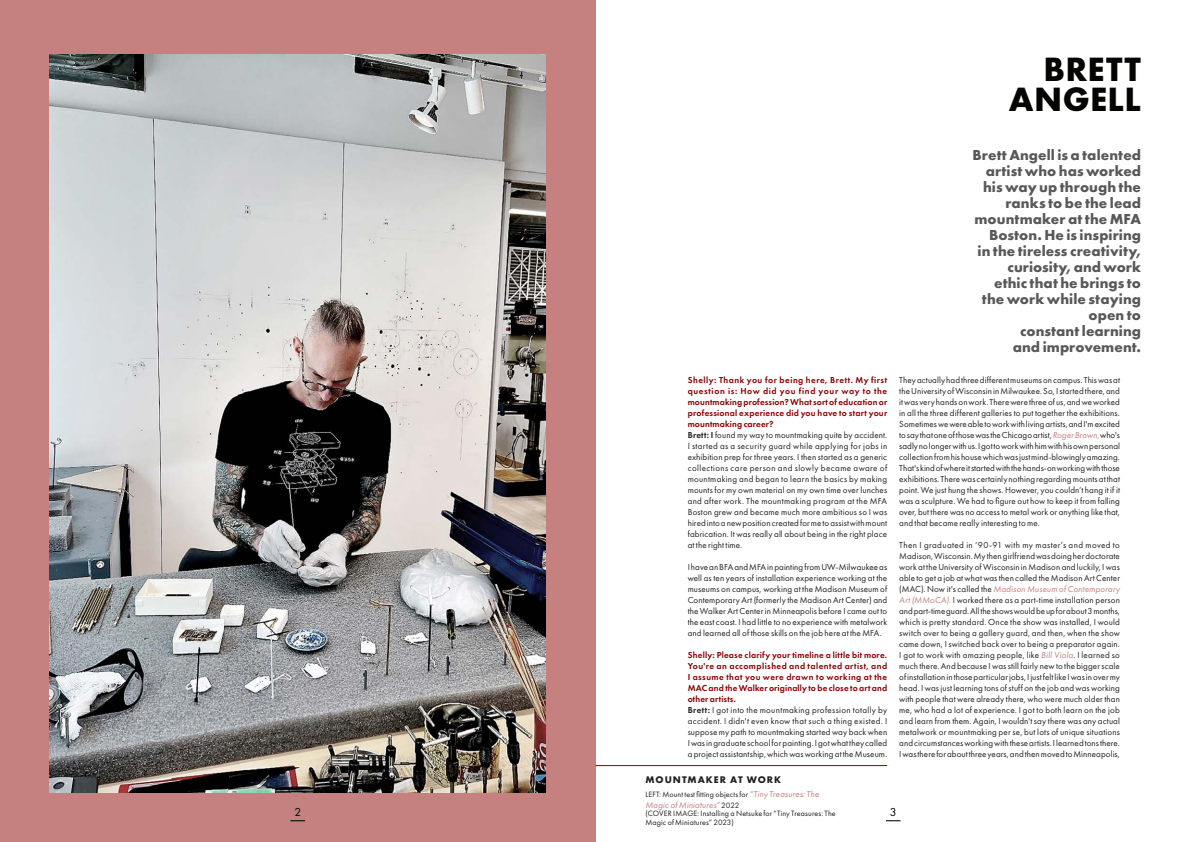
<style>
.page{position:relative;width:1191px;height:842px;background:#fff}
.page>*{position:absolute;margin:0;border:0;box-sizing:border-box;transform-origin:0 0}
.t1{font:700 35px/30px "Futura PT";letter-spacing:.01em;color:#040503;text-align:right}
.t2{font:700 15px/16px "Futura PT";letter-spacing:.005em;color:#57585a;text-align:right}
.t3{font:12px "Futura PT";color:#040503}
.t4{font:700 10px "Futura PT";letter-spacing:.1em;color:#231f20}
.t5{font:9px/11px "Futura PT";letter-spacing:.015em;color:#231f20;text-align:justify}
.t6{font:italic 9px "Futura PT";letter-spacing:.01em;color:#c58080}
.t7{font:8px/8.5px "Futura PT";letter-spacing:.015em;color:#231f20}
.s1{font-weight:600;color:#8b0000}
.s2{font-weight:600}
.s3{font-style:italic;color:#c58080}
.s4{font-style:italic;font-size:9px;color:#c58080}
.s5{font-style:normal;font-size:8px;color:#231f20}
</style>
<div class="page">
<div style="left:0;top:0;width:595px;height:842px;background:#c58080"></div>
<svg style="left:290px;top:820px;width:15px;height:1px"></svg>
<svg style="left:886px;top:820px;width:14px;height:1px"></svg>
<hr style="left:595px;top:765px;width:292px;height:1px;background:#8b0000">
<img style="left:50px;top:54px;width:495px;height:738px">
<h1 class="t1" style="left:1009px;top:53px;width:133px">BRETT<br>ANGELL</h1>
<p class="t5" style="left:687px;top:374px;width:201px;text-align:left"><span class="s1">Shelly: Thank you for being here, Brett. My first question is: How did you find your way to the mountmaking profession? What sort of education or professional experience did you have to start your mountmaking career?<br></span><span class="s2">Brett: I</span> found my way to mountmaking quite by accident.<br>I started as a security guard while applying for jobs in exhibition prep for three years. I then started as a generic collections care person and slowly became aware of mountmaking and began to learn the basics by making mounts for my own material on my own time over lunches and after work. The mountmaking program at the MFA Boston grew and became much more ambitious so I was hired into a new position created for me to assist with mount fabrication. It was really all about being in the right place at the right time.</p>
<p class="t5" style="left:687px;top:561px;width:201px">I have an BFA and MFA in painting from UW-Milwaukee as well as ten years of installation experience working at the museums on campus, working at the Madison Museum of Contemporary Art (formerly the Madison Art Center) and the Walker Art Center in Minneapolis before I came out to the east coast. I had little to no experience with metalwork and learned all of those skills on the job here at the MFA.</p>
<p class="t5" style="left:687px;top:649px;width:201px;text-align:left"><span class="s1">Shelly: Please clarify your timeline a little bit more.<br>You're an accomplished and talented artist, and I assume that you were drawn to working at the MAC and the Walker originally to be close to art and other artists.<br></span><span class="s2">Brett:</span> I got into the mountmaking profession totally by accident. I didn't even know that such a thing existed. I suppose my path to mountmaking started way back when I was in graduate school for painting. I got what they called a project assistantship, which was working at the Museum.</p>
<p class="t4" style="left:645px;top:773px;width:137px">MOUNTMAKER AT WORK</p>
<p class="t2" style="left:972px;top:147px;width:170px">Brett Angell is a talented artist who has worked his way up through the ranks to be the lead mountmaker at the MFA<br>Boston. He is inspiring in the tireless creativity, curiosity, and work ethic that he brings to the work while staying open to<br>constant learning<br>and improvement.</p>
<p class="t5" style="left:899px;top:374px;width:222px">They actually had three different museums on campus. This was at the University of Wisconsin in Milwaukee. So, I started there, and it was very hands on work. There were three of us, and we worked in all the three different galleries to put together the exhibitions.<br>Sometimes we were able to work with living artists, and I'm excited to say that one of those was the Chicago artist, <span class="s3">Roger Brown,</span> who's sadly no longer with us. I got to work with him with his own personal collection from his house which was just mind-blowingly amazing.<br>That's kind of where it started with the hands-on working with those exhibitions. There was certainly nothing regarding mounts at that point. We just hung the shows. However, you couldn’t hang it if it was a sculpture. We had to figure out how to keep it from falling over, but there was no access to metal work or anything like that, and that became really interesting to me.</p>
<p class="t5" style="left:899px;top:539px;width:222px">Then I graduated in ‘90-91 with my master’s and moved to Madison, Wisconsin. My then girlfriend was doing her doctorate work at the University of Wisconsin in Madison and luckily, I was able to get a job at what was then called the Madison Art Center (MAC). Now it's called the <span class="s3">Madison Museum of Contemporary Art (MMoCA).</span> I worked there as a part-time installation person and part-time guard. All the shows would be up for about 3 months, which is pretty standard. Once the show was installed, I would switch over to being a gallery guard, and then, when the show came down, I switched back over to being a preparator again.<br>I got to work with amazing people, like <span class="s3">Bill Viola</span>. I learned so much there. And because I was still fairly new to the bigger scale of installation in those particular jobs, I just felt like I was in over my head. I was just learning tons of stuff on the job and was working with people that were already there, who were much older than me, who had a lot of experience. I got to both learn on the job and learn from them. Again, I wouldn't say there was any actual metalwork or mountmaking per se, but lots of unique situations and circumstances working with these artists. I learned tons there.<br>I was there for about three years, and then moved to Minneapolis,</p>
<p class="t7" style="left:645px;top:790px;width:175px">LEFT: Mount test fitting objects for <span class="s4">“Tiny Treasures: The</span></p>
<p class="t6" style="left:645px;top:799px;width:95px">Magic of Miniatures” <span class="s5">2022</span></p>
<p class="t7" style="left:645px;top:809px;width:192px">(COVER IMAGE: Installing a Netsuke for “Tiny Treasures: The<br>Magic of Miniatures” 2023)</p>
<h3 class="t3" style="left:294px;top:805px;width:8px">2</h3>
<h3 class="t3" style="left:890px;top:805px;width:8px">3</h3>
</div>
